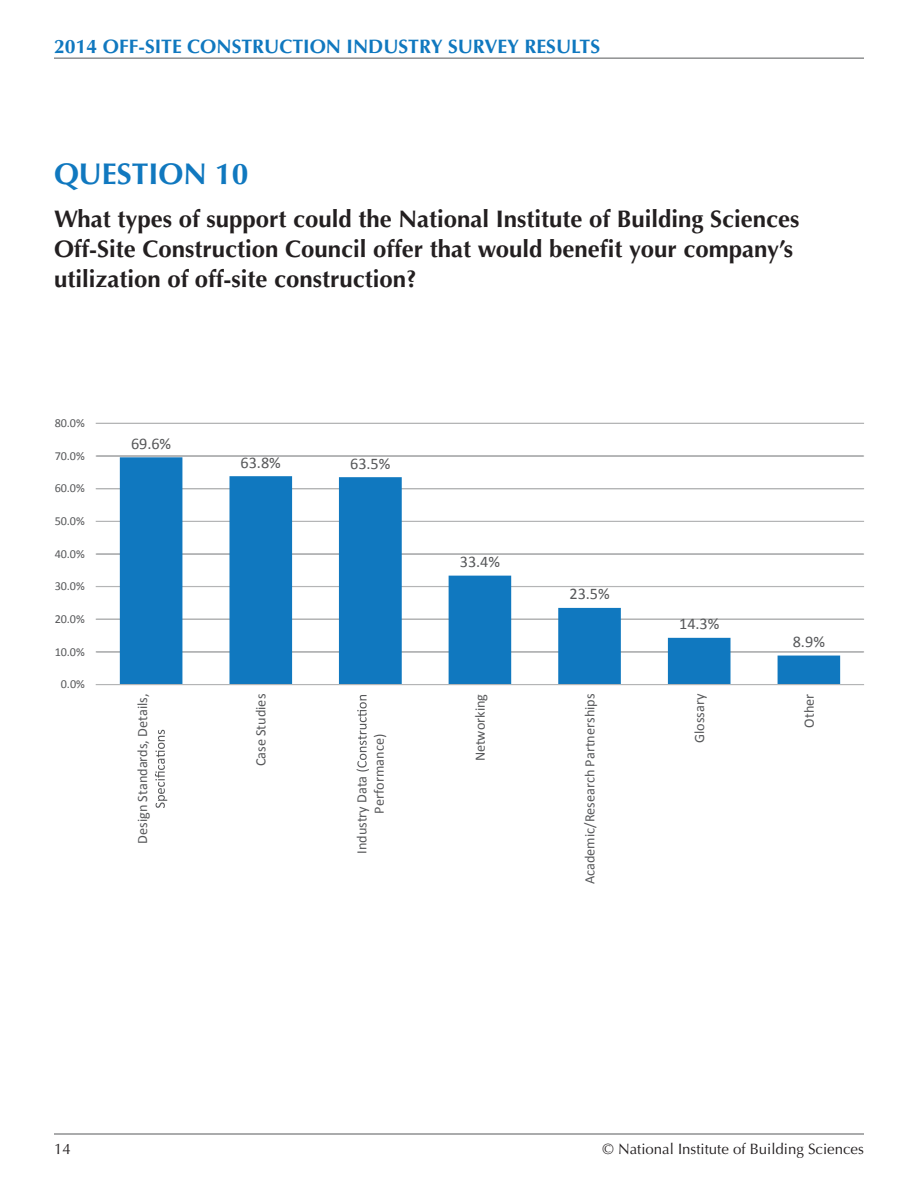
<style>
.page{position:relative;width:918px;height:1188px;background:#fff}
.page>*{position:absolute;margin:0;border:0;box-sizing:border-box;transform-origin:0 0}
.QUESTION{font:700 30px "Optima";color:#1078bf}
.Question_Text{font:700 24px/30px "Optima";color:#231f20}
.t1{font:700 19.5px "Optima";color:#1078bf}
.t2{font:16.2px "Calibri";color:#57585a}
.t3{font:15px "Optima";color:#231f20}
.t4{font:14.25px/17.2px "Calibri";color:#57585a}
.t5{font:12.15px "Calibri";color:#57585a}
</style>
<div class="page">
<hr style="left:54px;top:1134px;width:810px;height:1px;background:#57585a">
<hr style="left:54px;top:58px;width:810px;height:1px;background:#57585a">
<div style="left:96px;top:423px;width:768px;height:1px;border:1px solid #b4b5b6"></div>
<div style="left:96px;top:456px;width:768px;height:1px;border:1px solid #b4b5b6"></div>
<div style="left:96px;top:488px;width:768px;height:1px;border:1px solid #b4b5b6"></div>
<div style="left:96px;top:521px;width:768px;height:1px;border:1px solid #b4b5b6"></div>
<div style="left:96px;top:554px;width:768px;height:1px;border:1px solid #b4b5b6"></div>
<div style="left:96px;top:586px;width:768px;height:1px;border:1px solid #b4b5b6"></div>
<div style="left:96px;top:619px;width:768px;height:1px;border:1px solid #b4b5b6"></div>
<div style="left:96px;top:651px;width:768px;height:1px;border:1px solid #b4b5b6"></div>
<svg style="left:120px;top:457px;width:720px;height:227px"></svg>
<div style="left:96px;top:684px;width:768px;height:1px;border:1px solid #b4b5b6"></div>
<svg style="left:155px;top:730px;width:12px;height:78px"></svg>
<svg style="left:357px;top:695px;width:12px;height:77px"></svg>
<p class="t1" style="left:54px;top:35px;width:548px">2014 OFF-SITE CONSTRUCTION INDUSTRY SURVEY RESULTS</p>
<p class="QUESTION" style="left:54px;top:156px;width:196px">QUESTION 10</p>
<p class="Question_Text" style="left:54px;top:205px;width:747px">What types of support could the National Institute of Building Sciences<br>Off-Site Construction Council offer that would benefit your company’s utilization of off-site construction?</p>
<p class="t5" style="left:55px;top:415px;width:32px">80.0%</p>
<p class="t5" style="left:55px;top:448px;width:32px">70.0%</p>
<p class="t5" style="left:55px;top:481px;width:32px">60.0%</p>
<p class="t5" style="left:55px;top:513px;width:32px">50.0%</p>
<p class="t5" style="left:55px;top:546px;width:32px">40.0%</p>
<p class="t5" style="left:55px;top:579px;width:32px">30.0%</p>
<p class="t5" style="left:55px;top:611px;width:32px">20.0%</p>
<p class="t5" style="left:55px;top:644px;width:32px">10.0%</p>
<p class="t5" style="left:61px;top:677px;width:26px">0.0%</p>
<p class="t2" style="left:131px;top:433px;width:42px">69.6%</p>
<p class="t2" style="left:241px;top:452px;width:42px">63.8%</p>
<p class="t2" style="left:350px;top:453px;width:42px">63.5%</p>
<p class="t4" style="left:134px;top:844px;width:151px;rotate:-90deg">Design Standards, Details,</p>
<p class="t4" style="left:252px;top:766px;width:74px;rotate:-90deg">Case Studies</p>
<p class="t4" style="left:353px;top:814px;width:81px;text-indent:-40px;rotate:-90deg">Industry Data<br>Performance)</p>
<p class="t2" style="left:460px;top:551px;width:42px">33.4%</p>
<p class="t2" style="left:569px;top:583px;width:42px">23.5%</p>
<p class="t2" style="left:679px;top:614px;width:42px">14.3%</p>
<p class="t2" style="left:793px;top:631px;width:34px">8.9%</p>
<p class="t4" style="left:472px;top:761px;width:69px;rotate:-90deg">Networking</p>
<p class="t4" style="left:581px;top:884px;width:192px;rotate:-90deg">Academic/Research Partnerships</p>
<p class="t4" style="left:691px;top:743px;width:51px;rotate:-90deg">Glossary</p>
<p class="t4" style="left:800px;top:728px;width:35px;rotate:-90deg">Other</p>
<p class="t3" style="left:54px;top:1140px;width:18px">14</p>
<p class="t3" style="left:603px;top:1140px;width:263px">© National Institute of Building Sciences</p>
</div>
